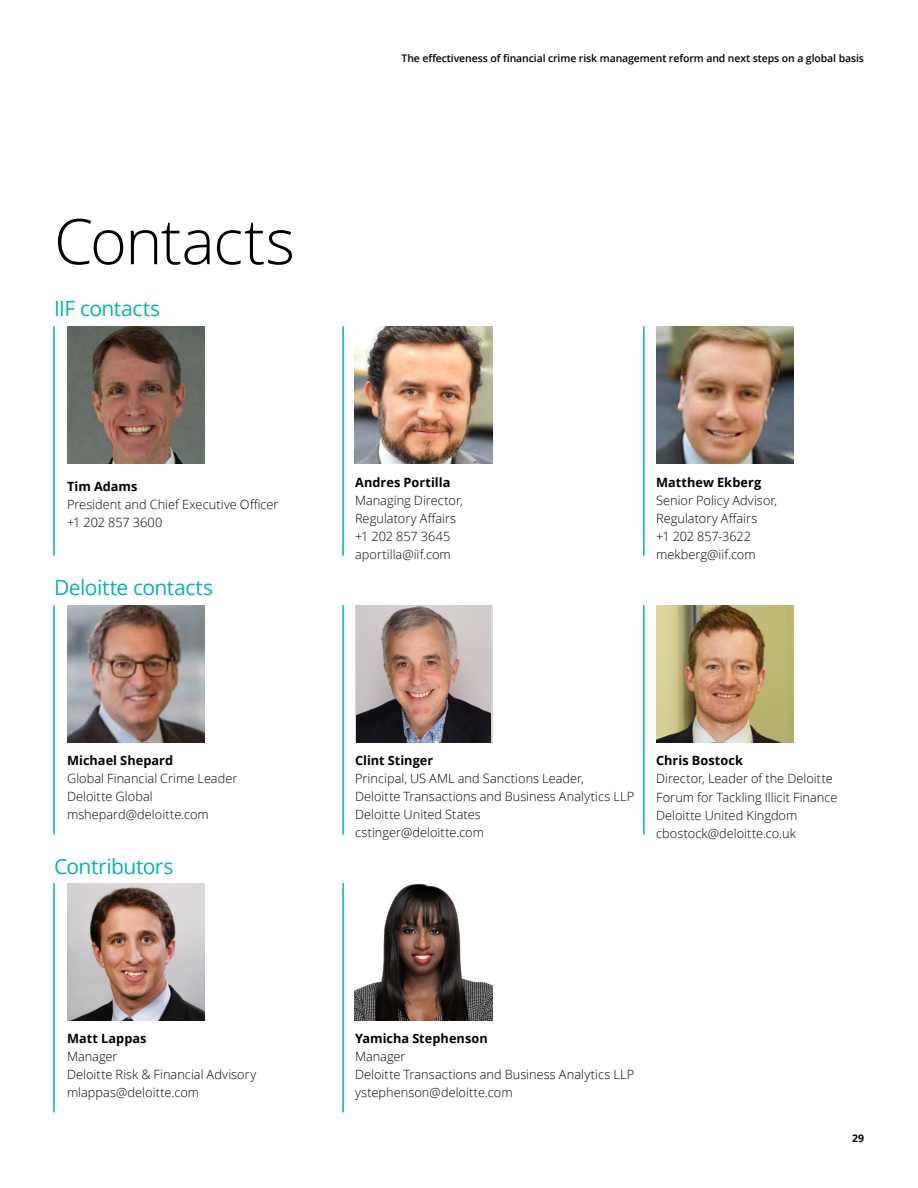
<style>
.page{position:relative;width:918px;height:1188px;background:#fff}
.page>*{position:absolute;margin:0;border:0;box-sizing:border-box;transform-origin:0 0}
.t1{font:300 63px "Open Sans";letter-spacing:-.025em;color:#000}
.t2{font:21px "Open Sans";letter-spacing:-.025em;color:#00b5af}
.t3{font:300 12.75px/18px "Open Sans";letter-spacing:.005em;color:#000}
.t4{font:700 12.75px "Open Sans";color:#000}
.t5{font:600 10.5px "Open Sans";letter-spacing:-.01em;color:#000}
.t6{font:700 10.5px "Open Sans";color:#000}
</style>
<div class="page">
<img style="left:68px;top:326px;width:137px;height:137px">
<img style="left:68px;top:605px;width:137px;height:137px">
<img style="left:68px;top:883px;width:137px;height:137px">
<img style="left:355px;top:326px;width:137px;height:137px">
<svg style="left:355px;top:605px;width:137px;height:137px"></svg>
<img style="left:357px;top:605px;width:133px;height:137px">
<img style="left:355px;top:883px;width:137px;height:137px">
<img style="left:657px;top:326px;width:137px;height:137px">
<img style="left:657px;top:605px;width:137px;height:137px">
<hr style="left:53px;top:326px;width:2px;height:230px;background:#00b5af">
<hr style="left:53px;top:605px;width:2px;height:230px;background:#00b5af">
<hr style="left:53px;top:883px;width:2px;height:230px;background:#00b5af">
<hr style="left:342px;top:326px;width:2px;height:230px;background:#00b5af">
<hr style="left:342px;top:605px;width:2px;height:230px;background:#00b5af">
<hr style="left:342px;top:883px;width:2px;height:230px;background:#00b5af">
<hr style="left:643px;top:326px;width:2px;height:230px;background:#00b5af">
<hr style="left:643px;top:605px;width:2px;height:230px;background:#00b5af">
<h1 class="t1" style="left:54px;top:198px;width:242px">Contacts</h1>
<h2 class="t2" style="left:54px;top:294px;width:108px">IIF contacts</h2>
<p class="t5" style="left:401px;top:51px;width:464px">The effectiveness of financial crime risk management reform and next steps on a global basis</p>
<p class="t4" style="left:67px;top:477px;width:72px">Tim Adams</p>
<p class="t3" style="left:67px;top:495px;width:213px">President and Chief Executive Officer +1 202 857 3600</p>
<h2 class="t2" style="left:54px;top:573px;width:161px">Deloitte contacts</h2>
<p class="t4" style="left:67px;top:752px;width:108px">Michael Shepard</p>
<p class="t3" style="left:67px;top:769px;width:172px">Global Financial Crime Leader<br>Deloitte Global mshepard@deloitte.com</p>
<h2 class="t2" style="left:54px;top:852px;width:121px">Contributors</h2>
<p class="t4" style="left:67px;top:1030px;width:81px">Matt Lappas</p>
<p class="t3" style="left:67px;top:1047px;width:191px">Manager<br>Deloitte Risk &amp; Financial Advisory mlappas@deloitte.com</p>
<p class="t4" style="left:355px;top:473px;width:97px">Andres Portilla</p>
<p class="t3" style="left:355px;top:491px;width:109px">Managing Director,<br>Regulatory Affairs +1 202 857 3645 aportilla@iif.com</p>
<p class="t4" style="left:656px;top:473px;width:107px">Matthew Ekberg</p>
<p class="t3" style="left:656px;top:491px;width:123px">Senior Policy Advisor,<br>Regulatory Affairs<br>+1 202 857-3622 mekberg@iif.com</p>
<p class="t4" style="left:355px;top:752px;width:80px">Clint Stinger</p>
<p class="t3" style="left:355px;top:769px;width:281px">Principal, US AML and Sanctions Leader,<br>Deloitte Transactions and Business Analytics LLP Deloitte United States<br>cstinger@deloitte.com</p>
<p class="t4" style="left:656px;top:752px;width:88px">Chris Bostock</p>
<p class="t3" style="left:656px;top:770px;width:183px">Director, Leader of the Deloitte<br>Forum for Tackling Illicit Finance<br>Deloitte United Kingdom cbostock@deloitte.co.uk</p>
<p class="t4" style="left:355px;top:1030px;width:134px">Yamicha Stephenson</p>
<p class="t3" style="left:355px;top:1047px;width:281px">Manager<br>Deloitte Transactions and Business Analytics LLP ystephenson@deloitte.com</p>
<p class="t6" style="left:852px;top:1131px;width:13px">29</p>
</div>
